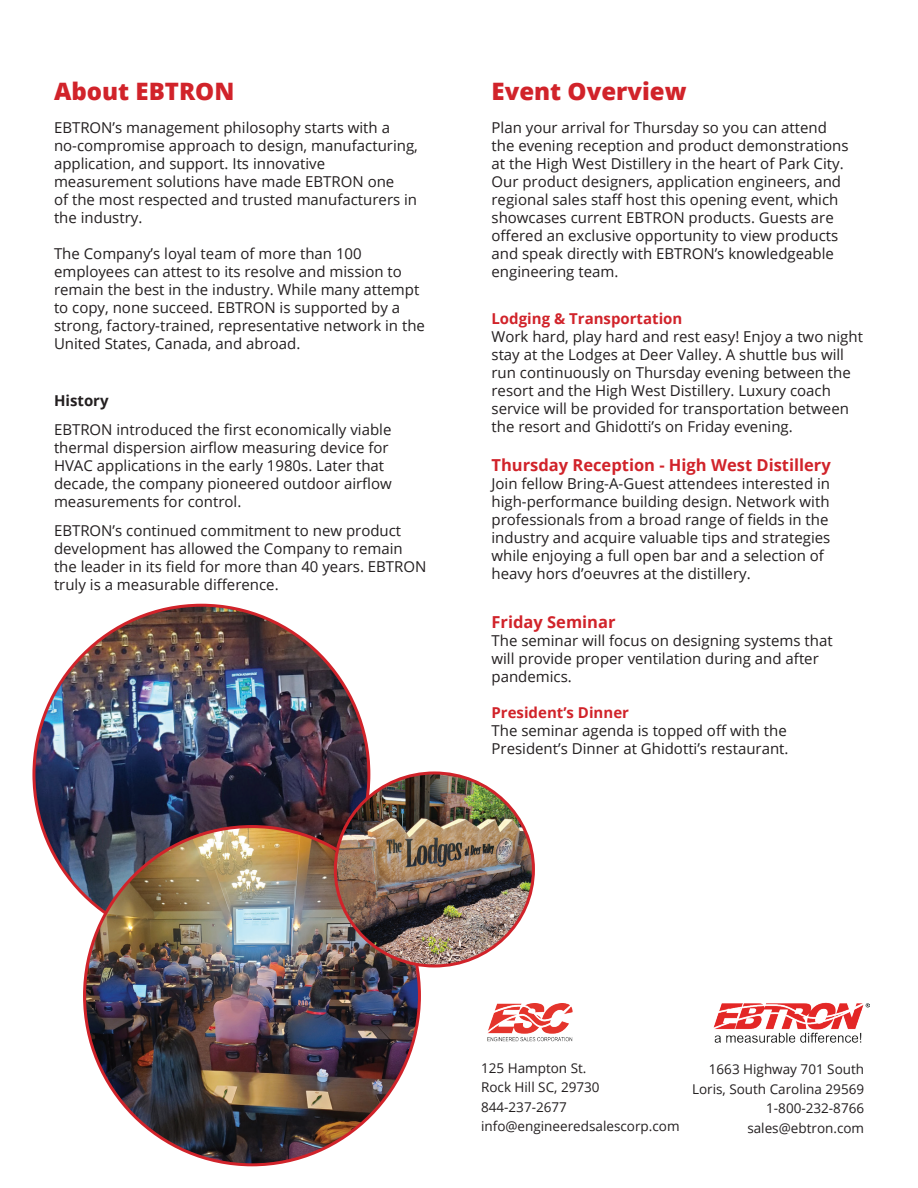
<style>
.page{position:relative;width:918px;height:1188px;background:#fff}
.page>*{position:absolute;margin:0;border:0;box-sizing:border-box;transform-origin:0 0}
.t1{font:800 24px "Open Sans";color:#d1232a}
.t2{font:700 16.5px "Open Sans";color:#d1232a}
.t3{font:15px/18px "Open Sans";color:#231f20}
.t4{font:700 15px "Open Sans";color:#d1232a}
.t5{font:700 15px "Open Sans";color:#231f20}
.t6{font:13.5px/19.5px "Open Sans";color:#231f20;text-align:right}
</style>
<div class="page">
<img style="left:36px;top:605px;width:333px;height:293px">
<img style="left:714px;top:1002px;width:155px;height:41px">
<img style="left:487px;top:1003px;width:86px;height:39px">
<img style="left:85px;top:827px;width:334px;height:338px">
<img style="left:335px;top:773px;width:198px;height:193px">
<h1 class="t1" style="left:54px;top:73px;width:182px">About EBTRON</h1>
<p class="t3" style="left:54px;top:118px;width:365px">EBTRON’s management philosophy starts with a no-compromise approach to design, manufacturing, application, and support. Its innovative measurement solutions have made EBTRON one<br>of the most respected and trusted manufacturers in the industry.</p>
<p class="t3" style="left:54px;top:244px;width:372px">The Company’s loyal team of more than 100 employees can attest to its resolve and mission to remain the best in the industry. While many attempt to copy, none succeed. EBTRON is supported by a strong, factory-trained, representative network in the United States, Canada, and abroad.</p>
<p class="t5" style="left:54px;top:390px;width:56px">History</p>
<p class="t3" style="left:54px;top:420px;width:339px">EBTRON introduced the first economically viable thermal dispersion airflow measuring device for HVAC applications in the early 1980s. Later that decade, the company pioneered outdoor airflow measurements for control.</p>
<p class="t3" style="left:54px;top:521px;width:374px">EBTRON’s continued commitment to new product development has allowed the Company to remain the leader in its field for more than 40 years. EBTRON truly is a measurable difference.</p>
<h1 class="t1" style="left:492px;top:73px;width:197px">Event Overview</h1>
<p class="t3" style="left:492px;top:118px;width:359px">Plan your arrival for Thursday so you can attend the evening reception and product demonstrations at the High West Distillery in the heart of Park City.<br>Our product designers, application engineers, and regional sales staff host this opening event, which showcases current EBTRON products. Guests are offered an exclusive opportunity to view products and speak directly with EBTRON’s knowledgeable engineering team.</p>
<p class="t4" style="left:492px;top:308px;width:192px">Lodging &amp; Transportation</p>
<p class="t3" style="left:492px;top:327px;width:373px">Work hard, play hard and rest easy! Enjoy a two night stay at the Lodges at Deer Valley. A shuttle bus will run continuously on Thursday evening between the resort and the High West Distillery. Luxury coach service will be provided for transportation between the resort and Ghidotti’s on Friday evening.</p>
<p class="t2" style="left:492px;top:453px;width:341px">Thursday Reception - High West Distillery</p>
<p class="t3" style="left:492px;top:474px;width:340px">Join fellow Bring-A-Guest attendees interested in high-performance building design. Network with professionals from a broad range of fields in the industry and acquire valuable tips and strategies while enjoying a full open bar and a selection of heavy hors d’oeuvres at the distillery.</p>
<p class="t2" style="left:492px;top:611px;width:126px">Friday Seminar</p>
<p class="t3" style="left:492px;top:632px;width:343px">The seminar will focus on designing systems that will provide proper ventilation during and after pandemics.</p>
<p class="t4" style="left:492px;top:702px;width:139px">President’s Dinner</p>
<p class="t3" style="left:492px;top:722px;width:299px">The seminar agenda is topped off with the<br>President’s Dinner at Ghidotti’s restaurant.</p>
<p class="t6" style="left:481px;top:1058px;width:200px;text-align:left">125 Hampton St.<br>Rock Hill SC, 29730<br>844-237-2677 info@engineeredsalescorp.com</p>
<p class="t6" style="left:692px;top:1059px;width:174px">1663 Highway 701 South<br>Loris, South Carolina 29569<br>1-800-232-8766 sales@ebtron.com</p>
</div>
